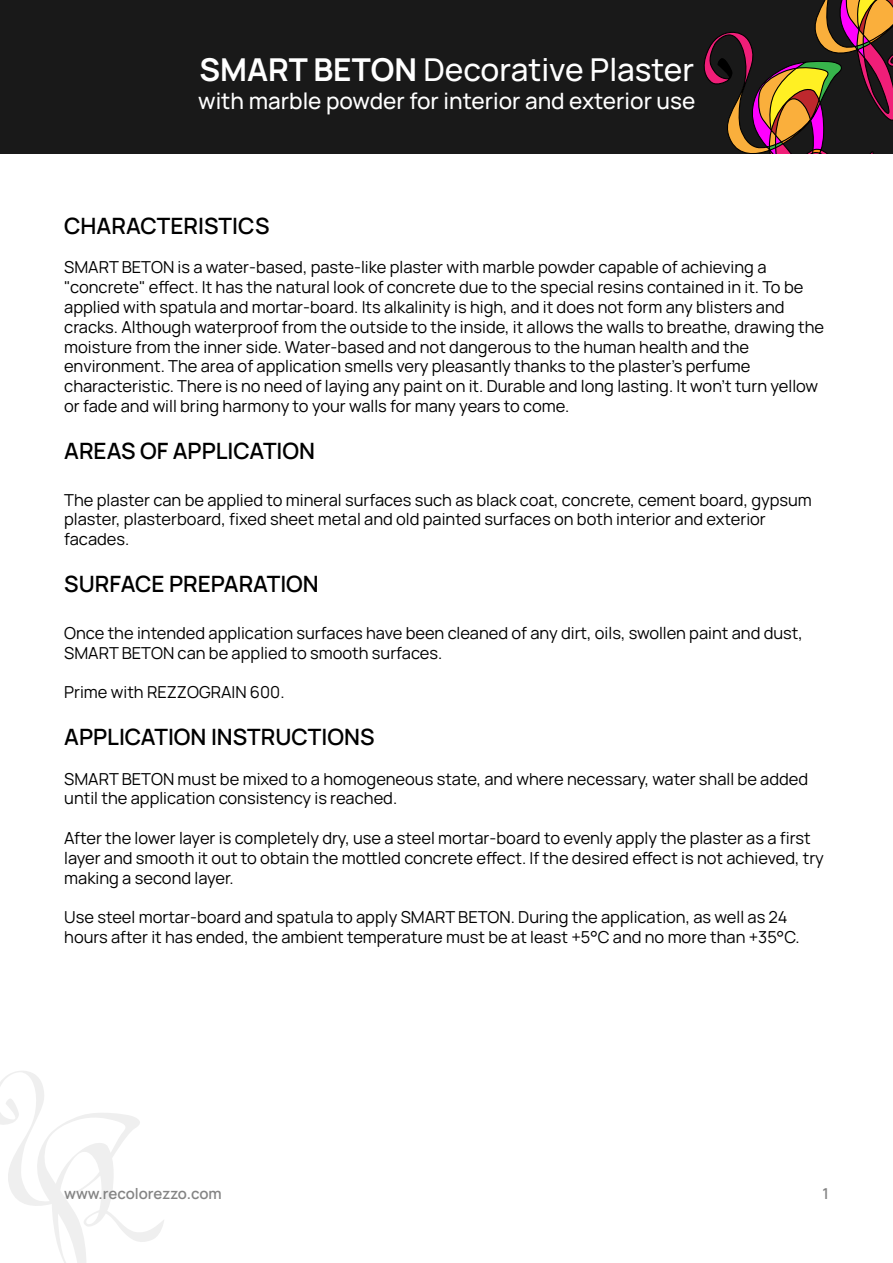
<style>
.page{position:relative;width:893px;height:1263px;background:#fff}
.page>*{position:absolute;margin:0;border:0;box-sizing:border-box;transform-origin:0 0}
.t1{font:500 31.5px "Manrope";color:#fff}
.t2{font:600 22.5px "Manrope";color:#000}
.t3{font:500 22.5px "Manrope";color:#fff}
.t4{font:16.5px/19.8px "Manrope";color:#000}
.t5{font:600 15px "Manrope";color:#848484}
.s1{font-weight:700}
</style>
<div class="page">
<svg style="left:0;top:1071px;width:164px;height:192px"></svg>
<div style="left:0;top:0;width:893px;height:153px;background:#191919"></div>
<svg style="left:704px;top:0;width:189px;height:153px"></svg>
<h1 class="t1" style="left:199px;top:48px;width:496px"><span class="s1">SMART BETON</span> Decorative Plaster</h1>
<h2 class="t3" style="left:198px;top:85px;width:499px">with marble powder for interior and exterior use</h2>
<h2 class="t2" style="left:64px;top:210px;width:207px">CHARACTERISTICS</h2>
<p class="t4" style="left:64px;top:257px;width:761px">SMART BETON is a water-based, paste-like plaster with marble powder capable of achieving a "concrete" effect. It has the natural look of concrete due to the special resins contained in it. To be applied with spatula and mortar-board. Its alkalinity is high, and it does not form any blisters and cracks. Although waterproof from the outside to the inside, it allows the walls to breathe, drawing the moisture from the inner side. Water-based and not dangerous to the human health and the environment. The area of application smells very pleasantly thanks to the plaster’s perfume characteristic. There is no need of laying any paint on it. Durable and long lasting. It won’t turn yellow or fade and will bring harmony to your walls for many years to come.</p>
<h2 class="t2" style="left:64px;top:435px;width:252px">AREAS OF APPLICATION</h2>
<p class="t4" style="left:64px;top:489px;width:749px">The plaster can be applied to mineral surfaces such as black coat, concrete, cement board, gypsum plaster, plasterboard, fixed sheet metal and old painted surfaces on both interior and exterior facades.</p>
<h2 class="t2" style="left:64px;top:568px;width:256px">SURFACE PREPARATION</h2>
<p class="t4" style="left:64px;top:622px;width:740px">Once the intended application surfaces have been cleaned of any dirt, oils, swollen paint and dust,<br>SMART BETON can be applied to smooth surfaces.</p>
<p class="t4" style="left:64px;top:682px;width:222px">Prime with REZZOGRAIN 600.</p>
<h2 class="t2" style="left:64px;top:721px;width:312px">APPLICATION INSTRUCTIONS</h2>
<p class="t4" style="left:64px;top:768px;width:746px">SMART BETON must be mixed to a homogeneous state, and where necessary, water shall be added until the application consistency is reached.</p>
<p class="t4" style="left:64px;top:827px;width:761px">After the lower layer is completely dry, use a steel mortar-board to evenly apply the plaster as a first layer and smooth it out to obtain the mottled concrete effect. If the desired effect is not achieved, try making a second layer.</p>
<p class="t4" style="left:64px;top:907px;width:737px">Use steel mortar-board and spatula to apply SMART BETON. During the application, as well as 24 hours after it has ended, the ambient temperature must be at least +5°C and no more than +35°C.</p>
<p class="t5" style="left:64px;top:1183px;width:159px">www.recolorezzo.com</p>
<p class="t5" style="left:822px;top:1183px;width:8px">1</p>
</div>
